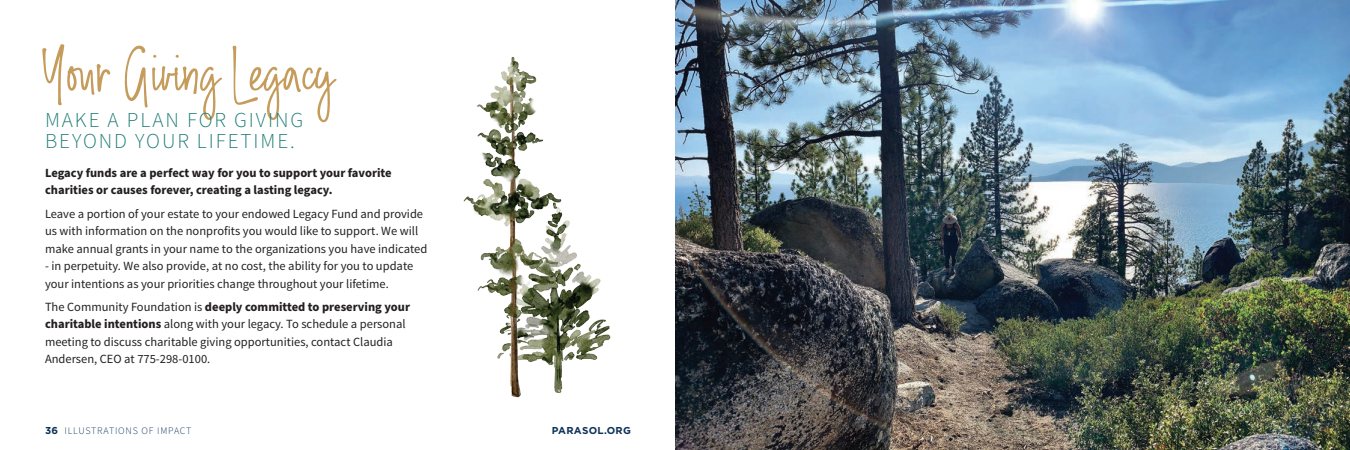
<style>
.page{position:relative;width:1350px;height:450px;background:#fff}
.page>*{position:absolute;margin:0;border:0;box-sizing:border-box;transform-origin:0 0}
.t1{font:65.88px "Ding Dong";color:#c59c5b}
.t2{font:300 21.25px/21.2px "Source Sans Pro";letter-spacing:.09em;color:#1b7b75}
.t3{font:12.5px/17.5px "Source Sans Pro";color:#231f20}
.t4{font:700 12.5px/17.5px "Source Sans Pro";color:#231f20}
.t5{font:300 10px "Source Sans Pro";letter-spacing:.08em;color:#0d3259}
.t6{font:700 10px "Gotham";letter-spacing:.03em;color:#0d3259}
.s1{font-weight:700}
.s2{font-family:"Gotham";font-weight:700}
</style>
<div class="page">
<img style="left:675px;top:0;width:675px;height:450px">
<img style="left:566px;top:220px;width:45px;height:141px">
<img style="left:463px;top:57px;width:103px;height:341px">
<h1 class="t1" style="left:45px;top:29px;width:291px">Your Giving Legacy</h1>
<h2 class="t2" style="left:45px;top:110px;width:260px">MAKE A PLAN FOR GIVING<br>BEYOND YOUR LIFETIME.</h2>
<p class="t4" style="left:45px;top:164px;width:348px">Legacy funds are a perfect way for you to support your favorite charities or causes forever, creating a lasting legacy.</p>
<p class="t3" style="left:45px;top:205px;width:384px">Leave a portion of your estate to your endowed Legacy Fund and provide us with information on the nonprofits you would like to support. We will make annual grants in your name to the organizations you have indicated</p>
<p class="t3" style="left:45px;top:257px;width:370px">- in perpetuity. We also provide, at no cost, the ability for you to update your intentions as your priorities change throughout your lifetime.</p>
<p class="t3" style="left:45px;top:298px;width:367px">The Community Foundation is <span class="s1">deeply committed to preserving your charitable intentions</span> along with your legacy. To schedule a personal meeting to discuss charitable giving opportunities, contact Claudia Andersen, CEO at 775-298-0100.</p>
<p class="t5" style="left:45px;top:424px;width:148px"><span class="s2">36</span> ILLUSTRATIONS OF IMPACT</p>
<p class="t6" style="left:552px;top:424px;width:81px">PARASOL.ORG</p>
</div>
